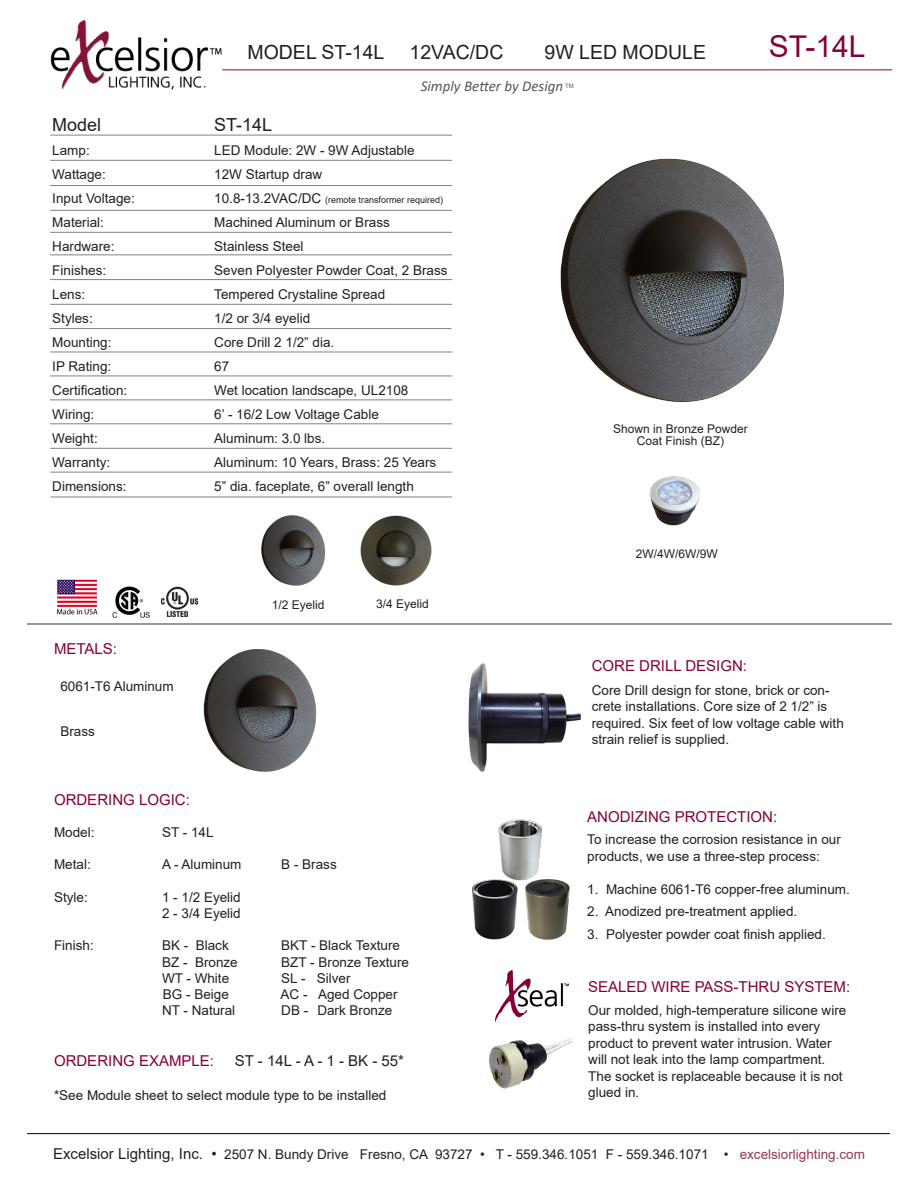
<style>
.page{position:relative;width:918px;height:1188px;background:#fff}
.page>*{position:absolute;margin:0;border:0;box-sizing:border-box;transform-origin:0 0}
.t1{font:30px "Arial";color:#860037}
.t2{font:19.5px "Arial";color:#231f20}
.t3{font:18px "Arial";color:#231f20}
.t4{font:15px "Arial";color:#860037}
.t5{font:italic 15px "Calibri";color:#57585a}
.t6{font:15px "Arial";color:#231f20}
.t7{font:13.5px/16.5px "Arial";color:#231f20}
.t8{font:12px/12px "Arial";color:#231f20;text-align:center}
.t9{font:9px "Arial";color:#231f20}
.t10{font:6px "Arial";color:#57585a}
.s1{font-size:13.5px}
.s2{font-size:15px}
.s3{color:#973650}
</style>
<div class="page">
<hr style="left:50px;top:135px;width:402px;height:1px;background:#808285">
<hr style="left:50px;top:160px;width:402px;height:1px;background:#808285">
<hr style="left:50px;top:185px;width:402px;height:1px;background:#808285">
<hr style="left:50px;top:210px;width:402px;height:1px;background:#808285">
<hr style="left:50px;top:232px;width:402px;height:1px;background:#808285">
<hr style="left:50px;top:255px;width:402px;height:1px;background:#808285">
<hr style="left:50px;top:279px;width:402px;height:1px;background:#808285">
<hr style="left:50px;top:304px;width:402px;height:1px;background:#808285">
<hr style="left:50px;top:328px;width:401px;height:1px;background:#808285">
<hr style="left:50px;top:352px;width:402px;height:1px;background:#808285">
<hr style="left:50px;top:376px;width:402px;height:1px;background:#808285">
<hr style="left:50px;top:400px;width:402px;height:1px;background:#808285">
<hr style="left:50px;top:424px;width:402px;height:1px;background:#808285">
<hr style="left:50px;top:448px;width:402px;height:1px;background:#808285">
<hr style="left:50px;top:472px;width:402px;height:1px;background:#808285">
<hr style="left:50px;top:497px;width:402px;height:1px;background:#808285">
<hr style="left:27px;top:624px;width:865px;height:1px;background:#333">
<hr style="left:27px;top:1133px;width:863px;height:1px;background:#000">
<hr style="left:223px;top:69px;width:669px;height:1px;background:#860037">
<img style="left:560px;top:158px;width:224px;height:244px">
<img style="left:203px;top:649px;width:114px;height:123px">
<img style="left:468px;top:663px;width:112px;height:109px">
<img style="left:489px;top:1038px;width:83px;height:51px">
<img style="left:496px;top:970px;width:72px;height:50px">
<img style="left:498px;top:819px;width:44px;height:62px">
<img style="left:471px;top:878px;width:48px;height:62px">
<img style="left:522px;top:877px;width:48px;height:63px">
<img style="left:56px;top:579px;width:42px;height:36px">
<img style="left:112px;top:586px;width:38px;height:31px">
<img style="left:161px;top:586px;width:37px;height:30px">
<img style="left:649px;top:476px;width:51px;height:50px">
<img style="left:50px;top:19px;width:180px;height:117px">
<img style="left:261px;top:515px;width:65px;height:71px">
<img style="left:360px;top:515px;width:72px;height:71px">
<p class="t2" style="left:248px;top:38px;width:138px">MODEL ST-14L</p>
<p class="t2" style="left:410px;top:38px;width:95px">12VAC/DC</p>
<p class="t2" style="left:545px;top:38px;width:163px">9W LED MODULE</p>
<p class="t1" style="left:769px;top:25px;width:98px">ST-14L</p>
<p class="t5" style="left:421px;top:76px;width:144px">Simply Better by Design</p>
<p class="t10" style="left:565px;top:82px;width:10px">TM</p>
<p class="t3" style="left:52px;top:112px;width:51px">Model</p>
<p class="t3" style="left:214px;top:112px;width:60px">ST-14L</p>
<p class="t7" style="left:52px;top:142px;width:39px">Lamp:</p>
<p class="t7" style="left:214px;top:142px;width:202px">LED Module: 2W - 9W Adjustable</p>
<p class="t7" style="left:52px;top:166px;width:55px">Wattage:</p>
<p class="t7" style="left:214px;top:166px;width:110px">12W Startup draw</p>
<p class="t7" style="left:52px;top:190px;width:84px">Input Voltage:</p>
<p class="t9" style="left:214px;top:193px;width:230px"><span class="s1">10.8-13.2VAC/DC</span> (remote transformer required)</p>
<p class="t7" style="left:52px;top:214px;width:53px">Material:</p>
<p class="t7" style="left:214px;top:214px;width:177px">Machined Aluminum or Brass</p>
<p class="t7" style="left:52px;top:238px;width:64px">Hardware:</p>
<p class="t7" style="left:214px;top:238px;width:91px">Stainless Steel</p>
<p class="t7" style="left:52px;top:262px;width:56px">Finishes:</p>
<p class="t7" style="left:214px;top:262px;width:235px">Seven Polyester Powder Coat, 2 Brass</p>
<p class="t7" style="left:52px;top:286px;width:35px">Lens:</p>
<p class="t7" style="left:214px;top:286px;width:173px">Tempered Crystaline Spread</p>
<p class="t7" style="left:52px;top:310px;width:42px">Styles:</p>
<p class="t7" style="left:214px;top:310px;width:98px">1/2 or 3/4 eyelid</p>
<p class="t7" style="left:52px;top:334px;width:61px">Mounting:</p>
<p class="t7" style="left:214px;top:334px;width:122px">Core Drill 2 1/2” dia.</p>
<p class="t7" style="left:52px;top:358px;width:61px">IP Rating:</p>
<p class="t7" style="left:214px;top:358px;width:17px">67</p>
<p class="t7" style="left:52px;top:382px;width:77px">Certification:</p>
<p class="t7" style="left:214px;top:382px;width:196px">Wet location landscape, UL2108</p>
<p class="t7" style="left:52px;top:406px;width:43px">Wiring:</p>
<p class="t7" style="left:214px;top:406px;width:166px">6’ - 16/2 Low Voltage Cable</p>
<p class="t7" style="left:52px;top:430px;width:47px">Weight:</p>
<p class="t7" style="left:214px;top:430px;width:113px">Aluminum: 3.0 lbs.</p>
<p class="t7" style="left:52px;top:454px;width:60px">Warranty:</p>
<p class="t7" style="left:214px;top:454px;width:224px">Aluminum: 10 Years, Brass: 25 Years</p>
<p class="t7" style="left:52px;top:478px;width:76px">Dimensions:</p>
<p class="t7" style="left:214px;top:478px;width:201px">5” dia. faceplate, 6” overall length</p>
<p class="t8" style="left:613px;top:423px;width:136px">Shown in Bronze Powder<br>Coat Finish (BZ)</p>
<p class="t4" style="left:54px;top:638px;width:65px">METALS:</p>
<p class="t7" style="left:60px;top:678px;width:115px">6061-T6 Aluminum</p>
<p class="t7" style="left:60px;top:723px;width:36px">Brass</p>
<p class="t8" style="left:272px;top:599px;width:54px">1/2 Eyelid</p>
<p class="t8" style="left:376px;top:597px;width:54px">3/4 Eyelid</p>
<p class="t4" style="left:54px;top:789px;width:137px">ORDERING LOGIC:</p>
<p class="t7" style="left:54px;top:824px;width:42px">Model:</p>
<p class="t7" style="left:162px;top:824px;width:53px">ST - 14L</p>
<p class="t7" style="left:54px;top:856px;width:38px">Metal:</p>
<p class="t7" style="left:162px;top:856px;width:81px">A - Aluminum</p>
<p class="t7" style="left:281px;top:856px;width:57px">B - Brass</p>
<p class="t7" style="left:54px;top:889px;width:35px">Style:</p>
<p class="t7" style="left:162px;top:889px;width:80px">1 - 1/2 Eyelid</p>
<p class="t7" style="left:162px;top:905px;width:80px">2 - 3/4 Eyelid</p>
<p class="t7" style="left:54px;top:937px;width:41px">Finish:</p>
<p class="t7" style="left:162px;top:937px;width:68px">BK - Black</p>
<p class="t7" style="left:281px;top:937px;width:120px">BKT - Black Texture</p>
<p class="t7" style="left:162px;top:954px;width:77px">BZ - Bronze</p>
<p class="t7" style="left:281px;top:954px;width:129px">BZT - Bronze Texture</p>
<p class="t7" style="left:162px;top:970px;width:69px">WT - White</p>
<p class="t7" style="left:281px;top:970px;width:71px">SL - Silver</p>
<p class="t7" style="left:163px;top:986px;width:68px">BG - Beige</p>
<p class="t7" style="left:281px;top:986px;width:119px">AC - Aged Copper</p>
<p class="t7" style="left:162px;top:1002px;width:75px">NT - Natural</p>
<p class="t7" style="left:281px;top:1002px;width:113px">DB - Dark Bronze</p>
<p class="t4" style="left:54px;top:1050px;width:162px">ORDERING EXAMPLE:</p>
<p class="t6" style="left:235px;top:1050px;width:171px">ST - 14L - A - 1 - BK - 55*</p>
<p class="t7" style="left:54px;top:1087px;width:334px">*See Module sheet to select module type to be installed</p>
<p class="t8" style="left:636px;top:548px;width:84px">2W/4W/6W/9W</p>
<p class="t4" style="left:592px;top:655px;width:157px">CORE DRILL DESIGN:</p>
<p class="t7" style="left:592px;top:681px;width:254px">Core Drill design for stone, brick or con&shy;crete installations. Core size of 2 1/2” is required. Six feet of low voltage cable with strain relief is supplied.</p>
<p class="t4" style="left:587px;top:806px;width:192px">ANODIZING PROTECTION:</p>
<p class="t7" style="left:587px;top:831px;width:255px">To increase the corrosion resistance in our products, we use a three-step process:</p>
<p class="t7" style="left:587px;top:881px;width:264px">1. Machine 6061-T6 copper-free aluminum.</p>
<p class="t7" style="left:587px;top:903px;width:212px">2. Anodized pre-treatment applied.</p>
<p class="t7" style="left:587px;top:926px;width:240px">3. Polyester powder coat finish applied.</p>
<p class="t4" style="left:588px;top:977px;width:264px">SEALED WIRE PASS-THRU SYSTEM:</p>
<p class="t7" style="left:588px;top:1001px;width:260px">Our molded, high-temperature silicone wire pass-thru system is installed into every product to prevent water intrusion. Water will not leak into the lamp compartment.<br>The socket is replaceable because it is not glued in.</p>
<p class="t7" style="left:53px;top:1146px;width:813px"><span class="s2">Excelsior Lighting, Inc. •</span> 2507 N. Bundy Drive Fresno, CA 93727 • T - 559.346.1051 F - 559.346.1071 • <span class="s3">excelsiorlighting.com</span></p>
</div>
